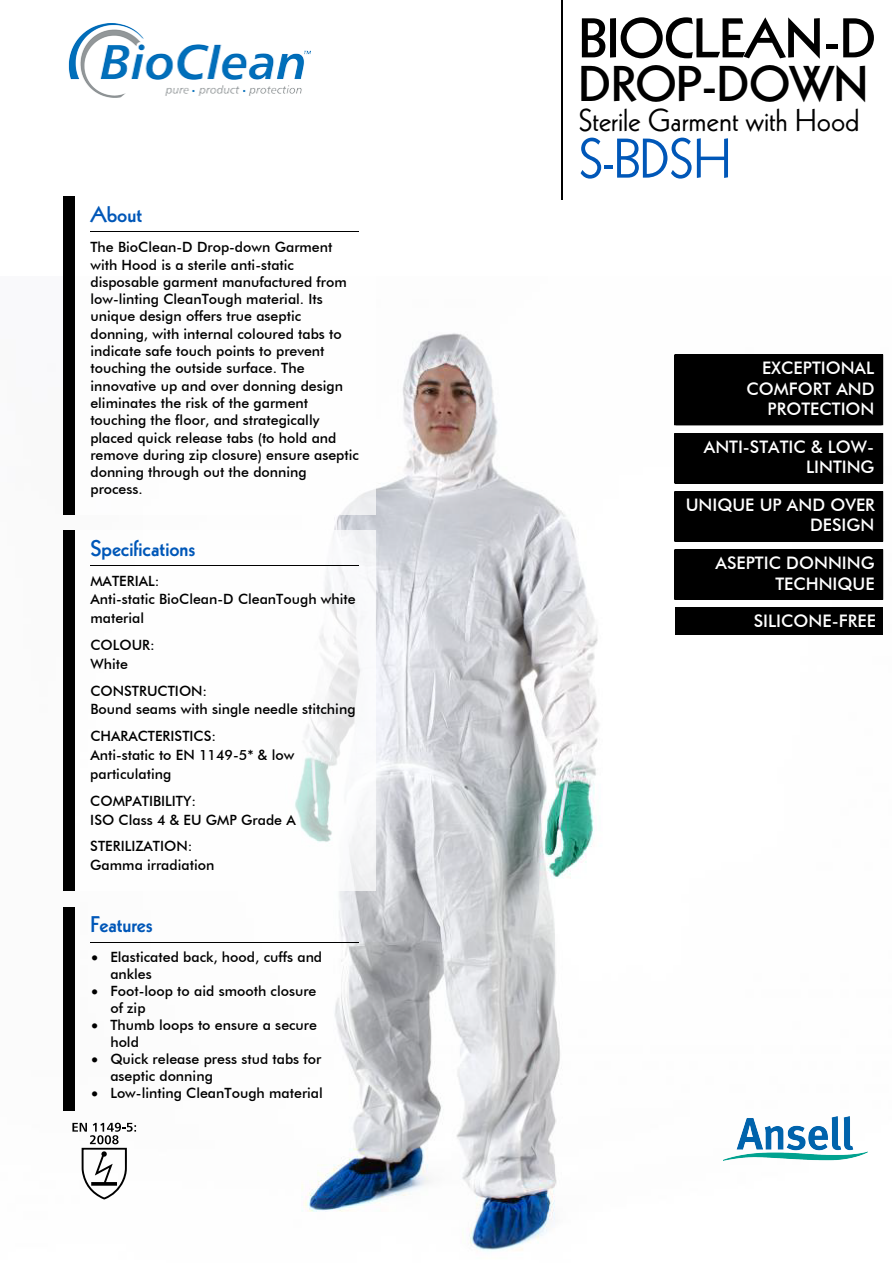
<style>
.page{position:relative;width:893px;height:1263px;background:#fff}
.page>*{position:absolute;margin:0;border:0;box-sizing:border-box;transform-origin:0 0}
.t1{font:800 54.3px "Kabel LT Std";color:#000}
.t2{font:54.3px "Kabel LT Std";color:#0057b8}
.t3{font:800 48.75px "Kabel LT Std";color:#000}
.t4{font:30.6px "Kabel LT Std";color:#000}
.t5{font:800 22.05px "Kabel LT Std";color:#0057b8}
.t6{font:500 17.25px/20.4px "Futura BT";color:#fff;text-align:right}
.t7{font:500 14.1px/17.2px "Futura BT";color:#000}
</style>
<div class="page">
<img style="left:63px;top:333px;width:821px;height:919px">
<div style="left:63px;top:197px;width:312px;height:318px;background:#fff"></div>
<div style="left:63px;top:197px;width:12px;height:318px;background:#000"></div>
<hr style="left:90px;top:231px;width:269px;height:1px;background:#000">
<div style="left:63px;top:531px;width:312px;height:360px;background:#fff"></div>
<div style="left:63px;top:531px;width:12px;height:360px;background:#000"></div>
<hr style="left:90px;top:565px;width:269px;height:1px;background:#000">
<div style="left:63px;top:907px;width:12px;height:204px;background:#000"></div>
<hr style="left:90px;top:942px;width:269px;height:1px;background:#000">
<hr style="left:561px;top:0;width:2px;height:200px;background:#000">
<img style="left:68px;top:24px;width:242px;height:73px">
<div style="left:674px;top:354px;width:208px;height:71px;background:#000"></div>
<div style="left:674px;top:433px;width:208px;height:50px;background:#000"></div>
<div style="left:674px;top:491px;width:208px;height:51px;background:#000"></div>
<div style="left:674px;top:549px;width:208px;height:51px;background:#000"></div>
<div style="left:674px;top:608px;width:208px;height:27px;background:#000"></div>
<img style="left:723px;top:1116px;width:144px;height:44px">
<svg style="left:72px;top:1123px;width:64px;height:76px"></svg>
<h3 class="t5" style="left:90px;top:201px;width:53px">About</h3>
<p class="t7" style="left:90px;top:239px;width:270px">The BioClean-D Drop-down Garment with Hood is a sterile anti-static disposable garment manufactured from low-linting CleanTough material. Its unique design offers true aseptic donning, with internal coloured tabs to indicate safe touch points to prevent touching the outside surface. The innovative up and over donning design eliminates the risk of the garment touching the floor, and strategically placed quick release tabs (to hold and remove during zip closure) ensure aseptic donning through out the donning process.</p>
<h3 class="t5" style="left:90px;top:535px;width:106px">Specifications</h3>
<p class="t7" style="left:90px;top:571px;width:267px;line-height:18.9px">MATERIAL:<br>Anti-static BioClean-D CleanTough white material</p>
<p class="t7" style="left:90px;top:635px;width:66px;line-height:18.9px">COLOUR:<br>White</p>
<p class="t7" style="left:90px;top:681px;width:267px;line-height:18.9px">CONSTRUCTION:<br>Bound seams with single needle stitching</p>
<p class="t7" style="left:90px;top:727px;width:205px;line-height:18.9px">CHARACTERISTICS:<br>Anti-static to EN 1149-5* &amp; low particulating</p>
<p class="t7" style="left:90px;top:791px;width:207px;line-height:18.9px">COMPATIBILITY:<br>ISO Class 4 &amp; EU GMP Grade A</p>
<p class="t7" style="left:90px;top:837px;width:126px;line-height:18.9px">STERILIZATION:<br>Gamma irradiation</p>
<h3 class="t5" style="left:90px;top:911px;width:64px">Features</h3>
<p class="t7" style="left:110px;top:949px;width:213px;text-indent:-19px">• Elasticated back, hood, cuffs and ankles</p>
<p class="t7" style="left:110px;top:983px;width:208px;text-indent:-19px">• Foot-loop to aid smooth closure of zip</p>
<p class="t7" style="left:110px;top:1017px;width:208px;text-indent:-19px">• Thumb loops to ensure a secure hold</p>
<p class="t7" style="left:110px;top:1051px;width:213px;text-indent:-19px">• Quick release press stud tabs for aseptic donning</p>
<p class="t7" style="left:91px;top:1084px;width:233px">• Low-linting CleanTough material</p>
<h1 class="t1" style="left:579px;top:7px;width:299px">BIOCLEAN-D</h1>
<h2 class="t3" style="left:579px;top:56px;width:290px">DROP-DOWN</h2>
<h3 class="t4" style="left:579px;top:103px;width:282px">Sterile Garment with Hood</h3>
<h1 class="t2" style="left:579px;top:127px;width:154px">S-BDSH</h1>
<p class="t6" style="left:746px;top:358px;width:130px">EXCEPTIONAL<br>COMFORT AND<br>PROTECTION</p>
<p class="t6" style="left:703px;top:436px;width:172px">ANTI-STATIC &amp; LOW-<br>LINTING</p>
<p class="t6" style="left:685px;top:494px;width:191px">UNIQUE UP AND OVER<br>DESIGN</p>
<p class="t6" style="left:715px;top:553px;width:160px">ASEPTIC DONNING<br>TECHNIQUE</p>
<p class="t6" style="left:753px;top:611px;width:124px">SILICONE-FREE</p>
</div>
